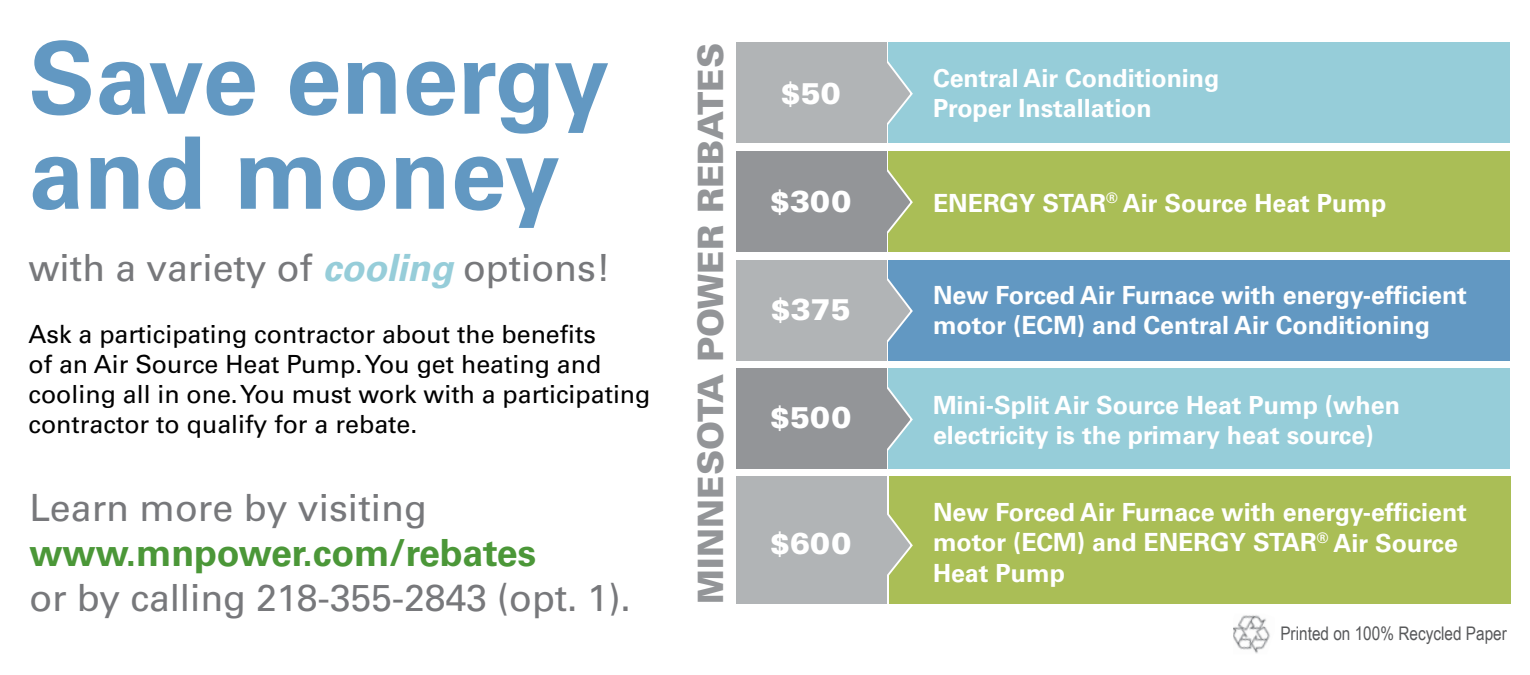
<style>
.page{position:relative;width:1530px;height:675px;background:#fff}
.page>*{position:absolute;margin:0;border:0;box-sizing:border-box;transform-origin:0 0}
.t1{font:700 100px/95px "Univers";color:#6298c2}
.t2{font:37.5px "Univers";letter-spacing:-.005em;color:#77787b}
.t3{font:700 37.5px "Univers";letter-spacing:-.005em;color:#4b9738}
.t4{font:900 35px "Univers";color:#939598}
.t5{font:900 30px "Univers";color:#fff}
.t6{font:700 25px/30px "Univers";color:#fff}
.t7{font:25px/30px "Univers";color:#000}
.t8{font:18.75px "Arial Narrow";color:#58595b}
.s1{font-weight:700;font-style:italic;color:#96cdd9}
</style>
<div class="page">
<div style="left:889px;top:477px;width:622px;height:127px;background:#aabe56"></div>
<div style="left:888px;top:368px;width:622px;height:101px;background:#96cdd9"></div>
<div style="left:888px;top:260px;width:622px;height:101px;background:#6298c2"></div>
<div style="left:888px;top:151px;width:622px;height:101px;background:#aabe56"></div>
<svg style="left:886px;top:168px;width:27px;height:67px"></svg>
<svg style="left:886px;top:276px;width:27px;height:68px"></svg>
<svg style="left:886px;top:385px;width:27px;height:68px"></svg>
<svg style="left:886px;top:511px;width:27px;height:68px"></svg>
<div style="left:888px;top:42px;width:622px;height:101px;background:#96cdd9"></div>
<svg style="left:886px;top:59px;width:27px;height:68px"></svg>
<div style="left:736px;top:151px;width:150px;height:101px;background:#939598"></div>
<div style="left:736px;top:260px;width:150px;height:101px;background:#b1b4b6"></div>
<div style="left:736px;top:368px;width:150px;height:101px;background:#939598"></div>
<div style="left:736px;top:477px;width:150px;height:127px;background:#b1b4b6"></div>
<div style="left:736px;top:42px;width:150px;height:101px;background:#b1b4b6"></div>
<img style="left:1233px;top:615px;width:37px;height:39px">
<h1 class="t1" style="left:29px;top:32px;width:582px">Save energy and money</h1>
<h2 class="t2" style="left:29px;top:246px;width:583px">with a variety of <span class="s1">cooling</span> options!</h2>
<p class="t7" style="left:29px;top:319px;width:623px">Ask a participating contractor about the benefits<br>of an Air Source Heat Pump. You get heating and cooling all in one. You must work with a participating contractor to qualify for a rebate.</p>
<h2 class="t2" style="left:30px;top:485px;width:399px">Learn more by visiting</h2>
<h2 class="t3" style="left:30px;top:530px;width:508px">www.mnpower.com/rebates</h2>
<h2 class="t2" style="left:30px;top:575px;width:603px">or by calling 218-355-2843 (opt. 1).</h2>
<h3 class="t4" style="left:689px;top:604px;width:562px;rotate:-90deg">MINNESOTA POWER REBATES</h3>
<p class="t5" style="left:781px;top:74px;width:62px">$50</p>
<p class="t5" style="left:770px;top:182px;width:83px">$300</p>
<p class="t5" style="left:771px;top:290px;width:82px">$375</p>
<p class="t5" style="left:770px;top:398px;width:83px">$500</p>
<p class="t5" style="left:770px;top:525px;width:83px">$600</p>
<p class="t6" style="left:933px;top:64px;width:288px">Central Air Conditioning<br>Proper Installation</p>
<p class="t6" style="left:933px;top:188px;width:455px">ENERGY STAR<sup>®</sup> Air Source Heat Pump</p>
<p class="t6" style="left:933px;top:280px;width:536px">New Forced Air Furnace with energy-efficient motor (ECM) and Central Air Conditioning</p>
<p class="t6" style="left:933px;top:390px;width:468px">Mini-Split Air Source Heat Pump (when electricity is the primary heat source)</p>
<p class="t6" style="left:933px;top:498px;width:536px">New Forced Air Furnace with energy-efficient motor (ECM) and ENERGY STAR<sup>®</sup> Air Source<br>Heat Pump</p>
<p class="t8" style="left:1280px;top:619px;width:228px">Printed on 100% Recycled Paper</p>
</div>
